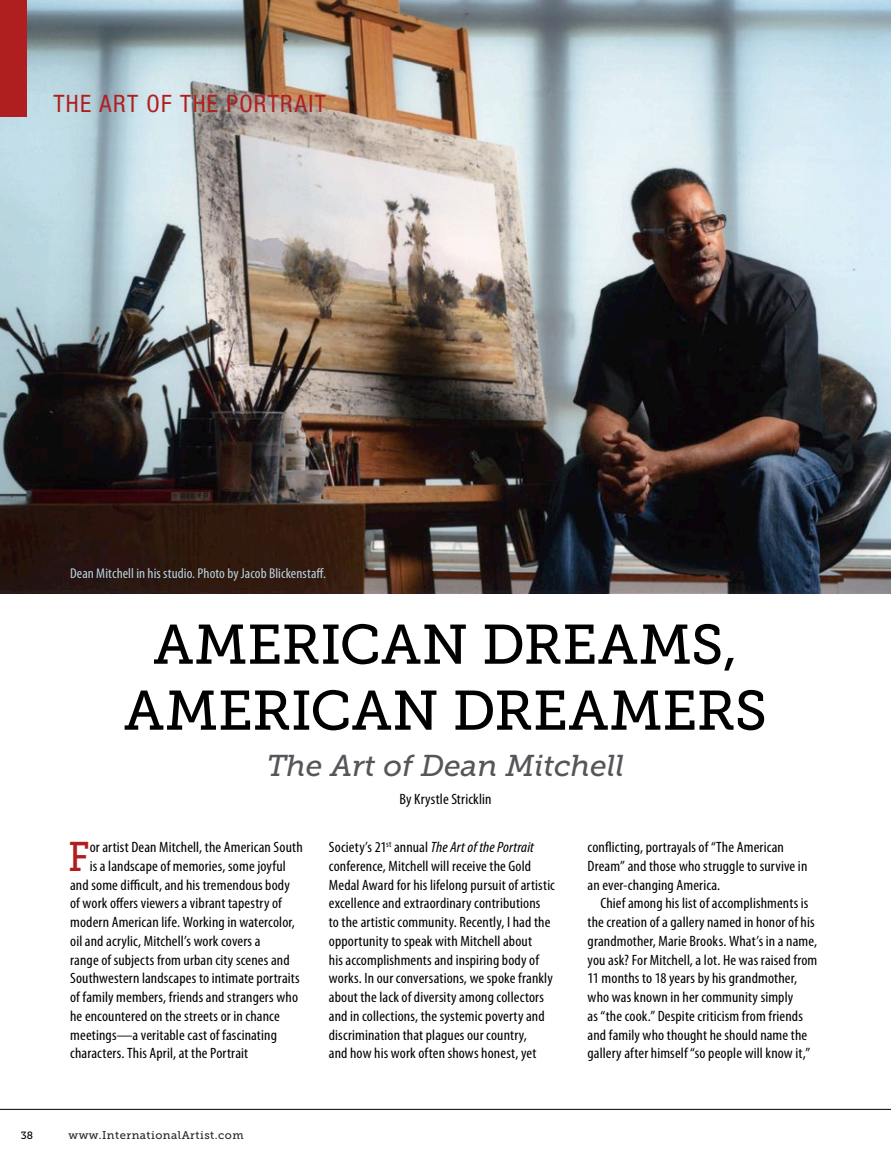
<style>
.page{position:relative;width:891px;height:1161px;background:#fff}
.page>*{position:absolute;margin:0;border:0;box-sizing:border-box;transform-origin:0 0}
.t1{font:55.6px/66px "Museo Slab 500";letter-spacing:-.005em;color:#000;text-align:center}
.t2{font:41.4px "Museo Slab 500";color:#b01f20;scale:.9 1}
.t3{font:italic 30px "Museo Slab 500";color:#545659}
.t4{font:condensed 24px "Helvetica Neue";letter-spacing:.055em;color:#b01f20}
.t5{font:condensed 15px/18.8px "Myriad Pro";letter-spacing:.01em;color:#000;scale:1.05 1}
.t6{font:condensed 14.2px "Myriad Pro";letter-spacing:.005em;color:#b8d3de;scale:1.05 1}
.t7{font:11.2px "Museo Slab 500";letter-spacing:.045em;color:#272727}
.t8{font:10.4px "Museo Slab 500";color:#000}
.s1{font-style:italic}
</style>
<div class="page">
<hr style="left:0;top:1109px;width:891px;height:1px;background:#000">
<img style="left:0;top:0;width:891px;height:593px">
<div style="left:0;top:0;width:27px;height:117px;background:#b01f20"></div>
<h3 class="t4" style="left:53px;top:90px;width:274px">THE ART OF THE PORTRAIT</h3>
<p class="t6" style="left:70px;top:565px;width:245px">Dean Mitchell in his studio. Photo by Jacob Blickenstaff.</p>
<h1 class="t1" style="left:124px;top:612px;width:644px">AMERICAN DREAMS,<br>AMERICAN DREAMERS</h1>
<h3 class="t3" style="left:267px;top:749px;width:359px">The Art of Dean Mitchell</h3>
<p class="t5" style="left:399px;top:790px;width:89px">By Krystle Stricklin</p>
<h2 class="t2" style="left:68px;top:833px;width:25px">F</h2>
<p class="t5" style="left:90px;top:838px;width:204px">or artist Dean Mitchell, the American South</p>
<p class="t5" style="left:90px;top:857px;width:188px">is a landscape of memories, some joyful</p>
<p class="t5" style="left:70px;top:876px;width:211px">and some difficult, and his tremendous body</p>
<p class="t5" style="left:70px;top:894px;width:203px">of work offers viewers a vibrant tapestry of</p>
<p class="t5" style="left:70px;top:913px;width:216px">modern American life. Working in watercolor,</p>
<p class="t5" style="left:70px;top:932px;width:183px">oil and acrylic, Mitchell’s work covers a</p>
<p class="t5" style="left:70px;top:951px;width:211px">range of subjects from urban city scenes and</p>
<p class="t5" style="left:70px;top:969px;width:220px">Southwestern landscapes to intimate portraits</p>
<p class="t5" style="left:70px;top:988px;width:219px">of family members, friends and strangers who</p>
<p class="t5" style="left:70px;top:1007px;width:201px">he encountered on the streets or in chance</p>
<p class="t5" style="left:70px;top:1026px;width:198px">meetings—a veritable cast of fascinating</p>
<p class="t5" style="left:70px;top:1044px;width:171px">characters. This April, at the Portrait</p>
<p class="t5" style="left:329px;top:838px;width:217px">Society’s 21<sup>st</sup> annual <span class="s1">The Art of the Portrait </span>conference, Mitchell will receive the Gold Medal Award for his lifelong pursuit of artistic excellence and extraordinary contributions<br>to the artistic community. Recently, I had the opportunity to speak with Mitchell about<br>his accomplishments and inspiring body of works. In our conversations, we spoke frankly about the lack of diversity among collectors and in collections, the systemic poverty and discrimination that plagues our country,<br>and how his work often shows honest, yet</p>
<p class="t5" style="left:588px;top:838px;width:211px">conflicting, portrayals of “The American<br>Dream” and those who struggle to survive in an ever-changing America.</p>
<p class="t5" style="left:588px;top:894px;width:220px;text-indent:13px">Chief among his list of accomplishments is the creation of a gallery named in honor of his grandmother, Marie Brooks. What’s in a name, you ask? For Mitchell, a lot. He was raised from 11 months to 18 years by his grandmother, who was known in her community simply<br>as “the cook.” Despite criticism from friends and family who thought he should name the gallery after himself “so people will know it,”</p>
<p class="t8" style="left:21px;top:1130px;width:14px">38</p>
<p class="t7" style="left:69px;top:1129px;width:177px">www.InternationalArtist.com</p>
</div>
